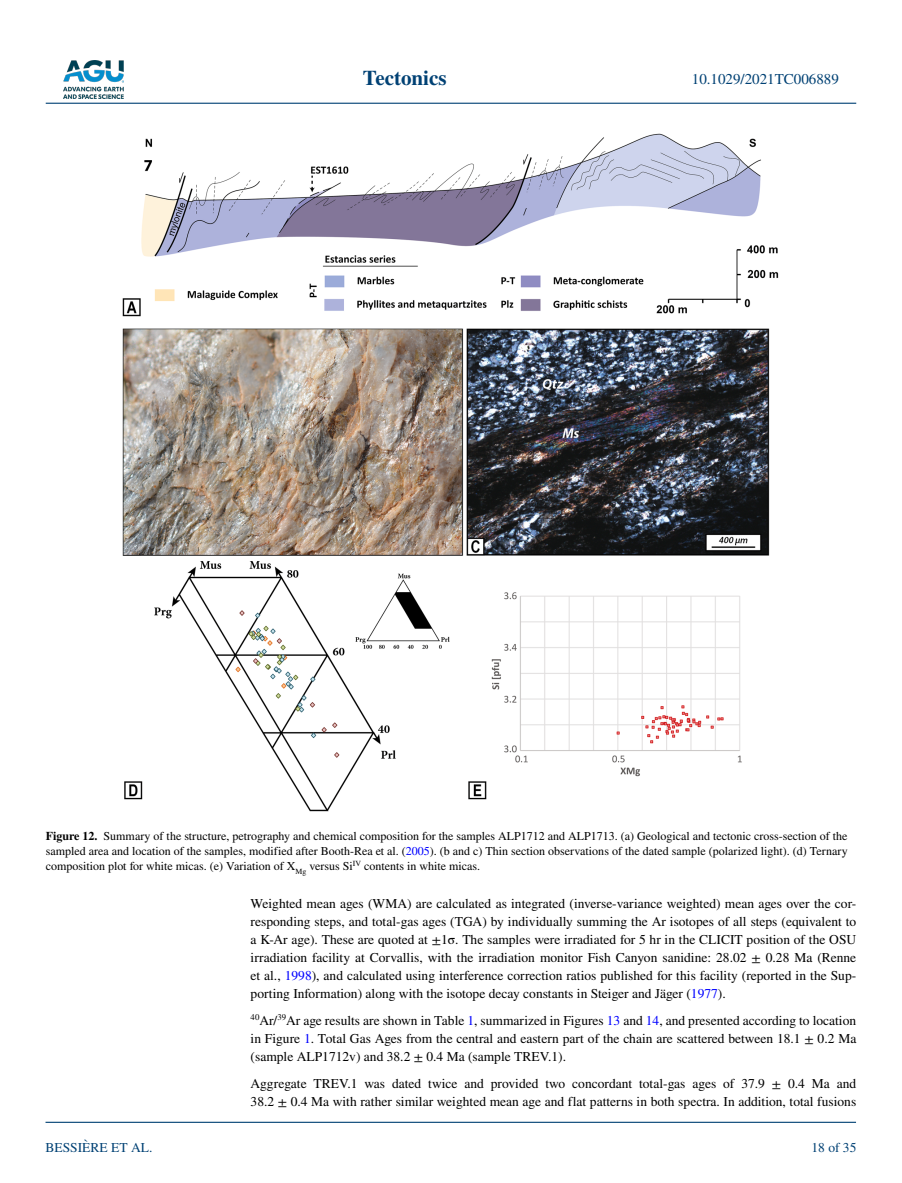
<style>
.page{position:relative;width:902px;height:1183px;background:#fff}
.page>*{position:absolute;margin:0;border:0;box-sizing:border-box;transform-origin:0 0}
.t1{font:700 21px "STIX";color:#004174}
.t2{font:15px "STIX";color:#004174}
.t3{font:13.5px/18px "STIX";color:#000;text-align:justify}
.t4{font:13.5px "STIX";color:#004174}
.t5{font:12px/15px "STIX";color:#000;text-align:justify}
.s1{font-weight:700}
.s2{color:#00f}
</style>
<div class="page">
<img style="left:63px;top:60px;width:60px;height:39px">
<hr style="left:46px;top:103px;width:810px;height:1px;background:#004174">
<hr style="left:45px;top:1121px;width:810px;height:1px;background:#004174">
<img style="left:122px;top:134px;width:656px;height:677px">
<h1 class="t1" style="left:363px;top:66px;width:85px">Tectonics</h1>
<p class="t2" style="left:691px;top:69px;width:149px">10.1029/2021TC006889</p>
<p class="t5" style="left:46px;top:829px;width:803px"><span class="s1">Figure 12.</span> Summary of the structure, petrography and chemical composition for the samples ALP1712 and ALP1713. (a) Geological and tectonic cross-section of the sampled area and location of the samples, modified after Booth-Rea et al. (<span class="s2">2005</span>). (b and c) Thin section observations of the dated sample (polarized light). (d) Ternary composition plot for white micas. (e) Variation of X<sub>Mg</sub> versus Si<sup>IV</sup> contents in white micas.</p>
<p class="t4" style="left:45px;top:1138px;width:108px">BESSIÈRE ET AL.</p>
<p class="t3" style="left:250px;top:894px;width:607px">Weighted mean ages (WMA) are calculated as integrated (inverse-variance weighted) mean ages over the cor&shy;responding steps, and total-gas ages (TGA) by individually summing the Ar isotopes of all steps (equivalent to a K-Ar age). These are quoted at ±1σ. The samples were irradiated for 5 hr in the CLICIT position of the OSU irradiation facility at Corvallis, with the irradiation monitor Fish Canyon sanidine: 28.02 ± 0.28 Ma (Renne et al., <span class="s2">1998</span>), and calculated using interference correction ratios published for this facility (reported in the Sup&shy;porting Information) along with the isotope decay constants in Steiger and Jäger (<span class="s2">1977</span>).</p>
<p class="t3" style="left:250px;top:1011px;width:607px"><sup>40</sup>Ar/<sup>39</sup>Ar age results are shown in Table <span class="s2">1</span>, summarized in Figures <span class="s2">13</span> and <span class="s2">14</span>, and presented according to location in Figure <span class="s2">1</span>. Total Gas Ages from the central and eastern part of the chain are scattered between 18.1 ± 0.2 Ma (sample ALP1712v) and 38.2 ± 0.4 Ma (sample TREV.1).</p>
<p class="t3" style="left:250px;top:1074px;width:607px">Aggregate TREV.1 was dated twice and provided two concordant total-gas ages of 37.9 ± 0.4 Ma and<br>38.2 ± 0.4 Ma with rather similar weighted mean age and flat patterns in both spectra. In addition, total fusions</p>
<p class="t4" style="left:811px;top:1138px;width:46px">18 of 35</p>
</div>
